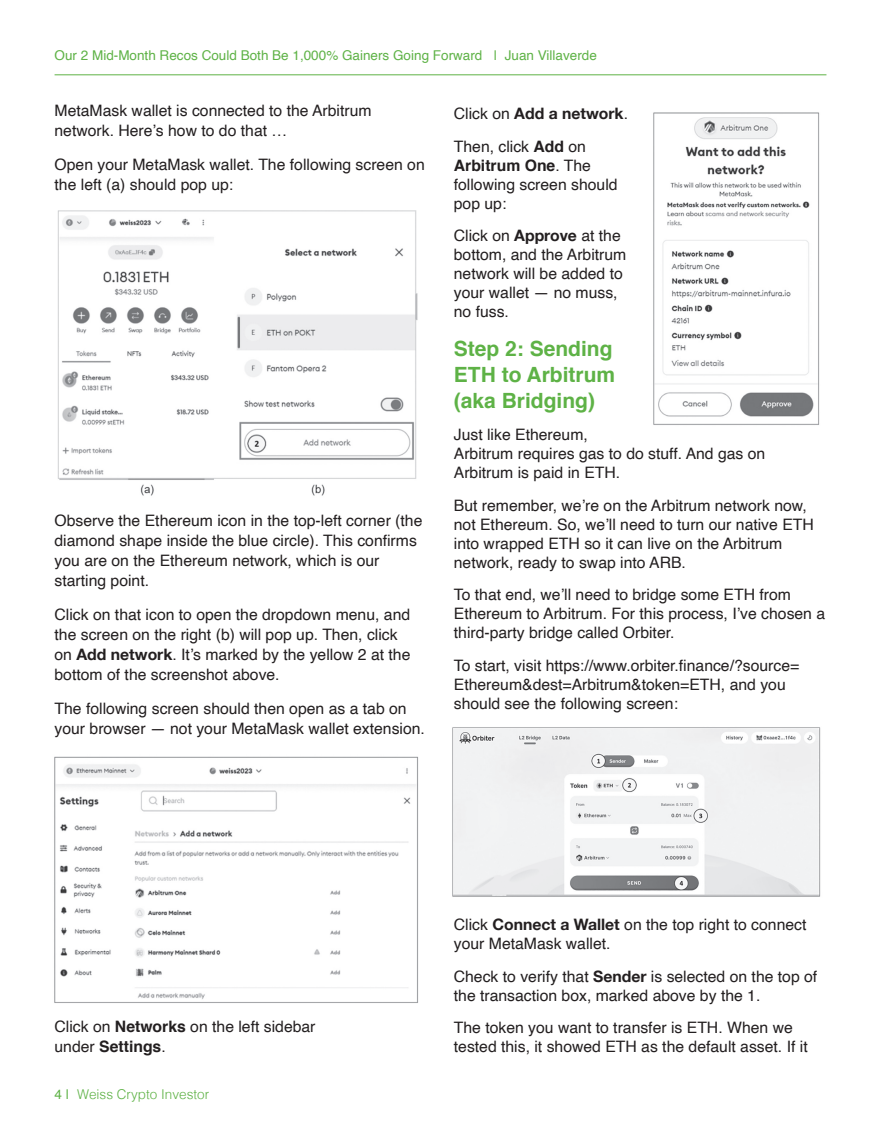
<style>
.page{position:relative;width:878px;height:1148px;background:#fff}
.page>*{position:absolute;margin:0;border:0;box-sizing:border-box;transform-origin:0 0}
.t1{font:700 21px/25.7px "Helvetica";color:#5eb246}
.t2{font:15.75px/19px "Helvetica";color:#231f20}
.t3{font:700 15.75px "Helvetica Neue";color:#231f20}
.t4{font:13.5px "Helvetica";color:#5eb246}
.t5{font:300 13.5px "Helvetica";color:#5eb246}
.s1{font-family:"Helvetica Neue";font-weight:700}
.s2{font-family:"Helvetica";font-weight:400}
.s3{font-weight:700}
.s4{font-weight:400}
</style>
<div class="page">
<hr style="left:55px;top:74px;width:771px;height:1px;background:#5eb246">
<img style="left:57px;top:211px;width:361px;height:285px">
<img style="left:54px;top:756px;width:364px;height:247px">
<img style="left:653px;top:112px;width:167px;height:313px">
<img style="left:452px;top:727px;width:369px;height:170px">
<p class="t4" style="left:55px;top:45px;width:544px">Our 2 Mid-Month Recos Could Both Be 1,000% Gainers Going Forward | Juan Villaverde</p>
<p class="t2" style="left:55px;top:101px;width:318px;line-height:20.1px">MetaMask wallet is connected to the Arbitrum network. Here’s how to do that …</p>
<p class="t2" style="left:55px;top:154px;width:372px;line-height:20.1px">Open your MetaMask wallet. The following screen on the left (a) should pop up:</p>
<p class="t2" style="left:55px;top:510px;width:369px;line-height:20.1px">Observe the Ethereum icon in the top-left corner (the diamond shape inside the blue circle). This confirms you are on the Ethereum network, which is our starting point.</p>
<p class="t2" style="left:55px;top:604px;width:357px;line-height:20.1px">Click on that icon to open the dropdown menu, and the screen on the right (b) will pop up. Then, click on <span class="s1">Add network</span>. It’s marked by the yellow 2 at the bottom of the screenshot above.</p>
<p class="t2" style="left:55px;top:698px;width:372px;line-height:20.1px">The following screen should then open as a tab on your browser — not your MetaMask wallet extension.</p>
<p class="t3" style="left:454px;top:101px;width:176px"><span class="s2">Click on</span> Add a network<span class="s2">.</span></p>
<p class="t2" style="left:454px;top:137px;width:165px">Then, click <span class="s3">Add</span> on<br><span class="s3">Arbitrum One</span>. The following screen should pop up:</p>
<p class="t2" style="left:454px;top:227px;width:174px">Click on <span class="s1">Approve</span> at the bottom, and the Arbitrum network will be added to your wallet — no muss, no fuss.</p>
<h1 class="t1" style="left:454px;top:336px;width:163px">Step 2: Sending<br>ETH to Arbitrum (aka Bridging)</h1>
<p class="t2" style="left:454px;top:425px;width:313px">Just like Ethereum,<br>Arbitrum requires gas to do stuff. And gas on<br>Arbitrum is paid in ETH.</p>
<p class="t2" style="left:454px;top:496px;width:361px">But remember, we’re on the Arbitrum network now, not Ethereum. So, we’ll need to turn our native ETH into wrapped ETH so it can live on the Arbitrum network, ready to swap into ARB.</p>
<p class="t2" style="left:454px;top:585px;width:373px">To that end, we’ll need to bridge some ETH from<br>Ethereum to Arbitrum. For this process, I’ve chosen a third-party bridge called Orbiter.</p>
<p class="t2" style="left:454px;top:656px;width:347px">To start, visit https://www.orbiter.finance/?source=<br>Ethereum&amp;dest=Arbitrum&amp;token=ETH, and you should see the following screen:</p>
<p class="t2" style="left:55px;top:1017px;width:262px;line-height:20.1px">Click on <span class="s3">Networks</span> on the left sidebar under <span class="s3">Settings</span>.</p>
<p class="t5" style="left:55px;top:1082px;width:156px"><span class="s4">4 |</span> Weiss Crypto Investor</p>
<p class="t2" style="left:454px;top:915px;width:354px">Click <span class="s1">Connect a Wallet</span> on the top right to connect your MetaMask wallet.</p>
<p class="t2" style="left:454px;top:967px;width:365px">Check to verify that <span class="s1">Sender</span> is selected on the top of the transaction box, marked above by the 1.</p>
<p class="t2" style="left:454px;top:1018px;width:355px">The token you want to transfer is ETH. When we tested this, it showed ETH as the default asset. If it</p>
</div>
